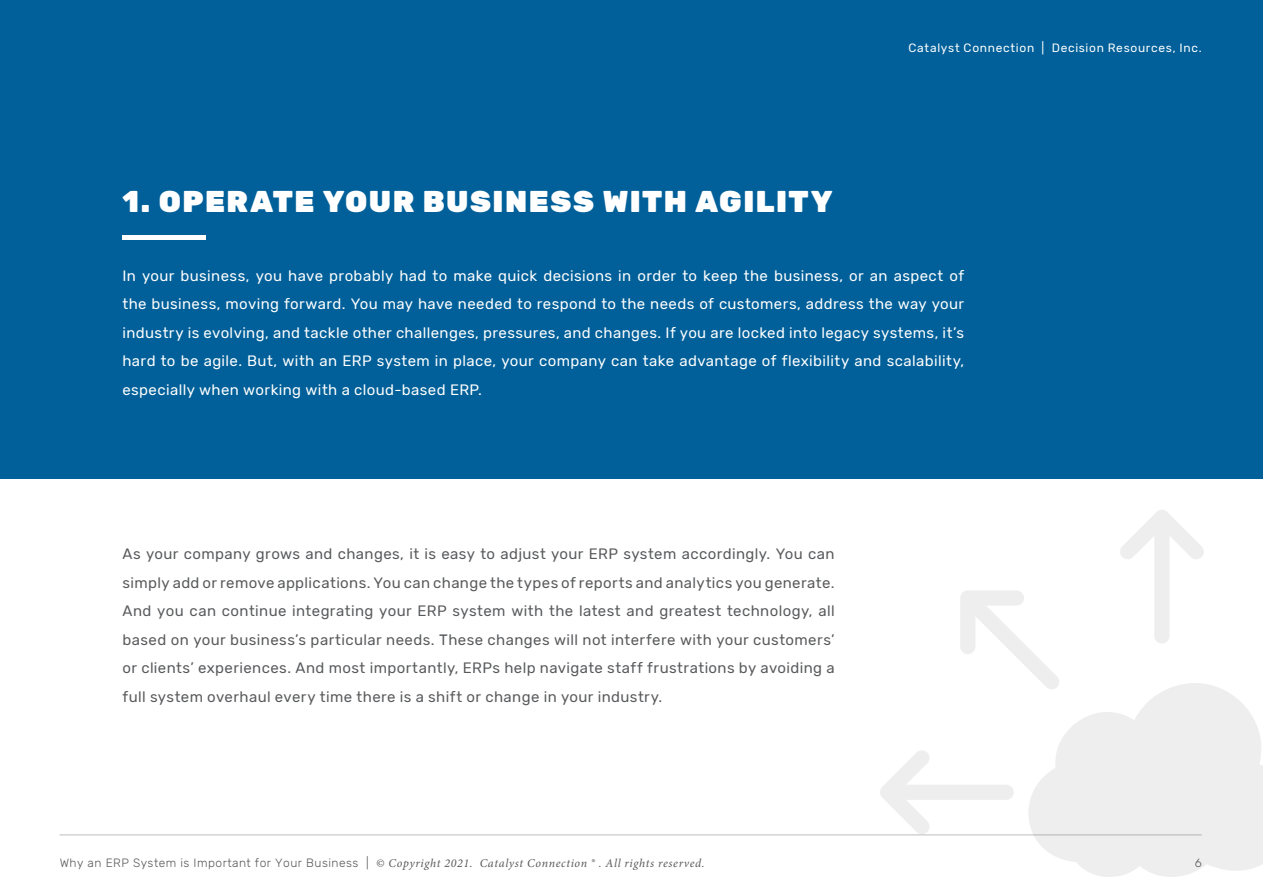
<style>
.page{position:relative;width:1263px;height:893px;background:#fff}
.page>*{position:absolute;margin:0;border:0;box-sizing:border-box;transform-origin:0 0}
.t1{font:900 30px "Rubik";letter-spacing:.05em;color:#fff}
.t2{font:15px/28.5px "Rubik";letter-spacing:.025em;color:#58595b;text-align:justify}
.t3{font:15px/28.5px "Rubik";letter-spacing:.025em;color:#fff;text-align:justify}
.t4{font:italic 12px "Minion Pro";letter-spacing:.055em;color:#58595b}
.t5{font:12px "Rubik";letter-spacing:.055em;color:#fff}
.t6{font:300 12px "Rubik";color:#58595b}
.s1{font-family:"Rubik";font-weight:300;font-style:normal}
</style>
<div class="page">
<hr style="left:60px;top:834px;width:1141px;height:1px;background:#bcbdbe">
<svg style="left:1120px;top:510px;width:84px;height:133px"></svg>
<svg style="left:960px;top:590px;width:99px;height:93px"></svg>
<svg style="left:880px;top:750px;width:134px;height:85px"></svg>
<svg style="left:1028px;top:683px;width:235px;height:194px;fill:#eee"></svg>
<div style="left:0;top:0;width:1263px;height:478px;background:#016099"></div>
<div style="left:122px;top:235px;width:84px;height:5px;background:#fff"></div>
<h1 class="t1" style="left:122px;top:183px;width:711px">1. OPERATE YOUR BUSINESS WITH AGILITY</h1>
<p class="t5" style="left:908px;top:41px;width:295px">Catalyst Connection | Decision Resources, Inc.</p>
<p class="t3" style="left:122px;top:262px;width:843px">In your business, you have probably had to make quick decisions in order to keep the business, or an aspect of the business, moving forward. You may have needed to respond to the needs of customers, address the way your industry is evolving, and tackle other challenges, pressures, and changes. If you are locked into legacy systems, it’s hard to be agile. But, with an ERP system in place, your company can take advantage of flexibility and scalability, especially when working with a cloud-based ERP.</p>
<p class="t2" style="left:122px;top:540px;width:714px">As your company grows and changes, it is easy to adjust your ERP system accordingly. You can simply add or remove applications. You can change the types of reports and analytics you generate.<br>And you can continue integrating your ERP system with the latest and greatest technology, all based on your business’s particular needs. These changes will not interfere with your customers’ or clients’ experiences. And most importantly, ERPs help navigate staff frustrations by avoiding a full system overhaul every time there is a shift or change in your industry.</p>
<p class="t4" style="left:60px;top:854px;width:646px"><span class="s1">Why an ERP System is Important for Your Business |</span> © Copyright 2021. Catalyst Connection ® . All rights reserved.</p>
<p class="t6" style="left:1195px;top:856px;width:8px">6</p>
</div>
